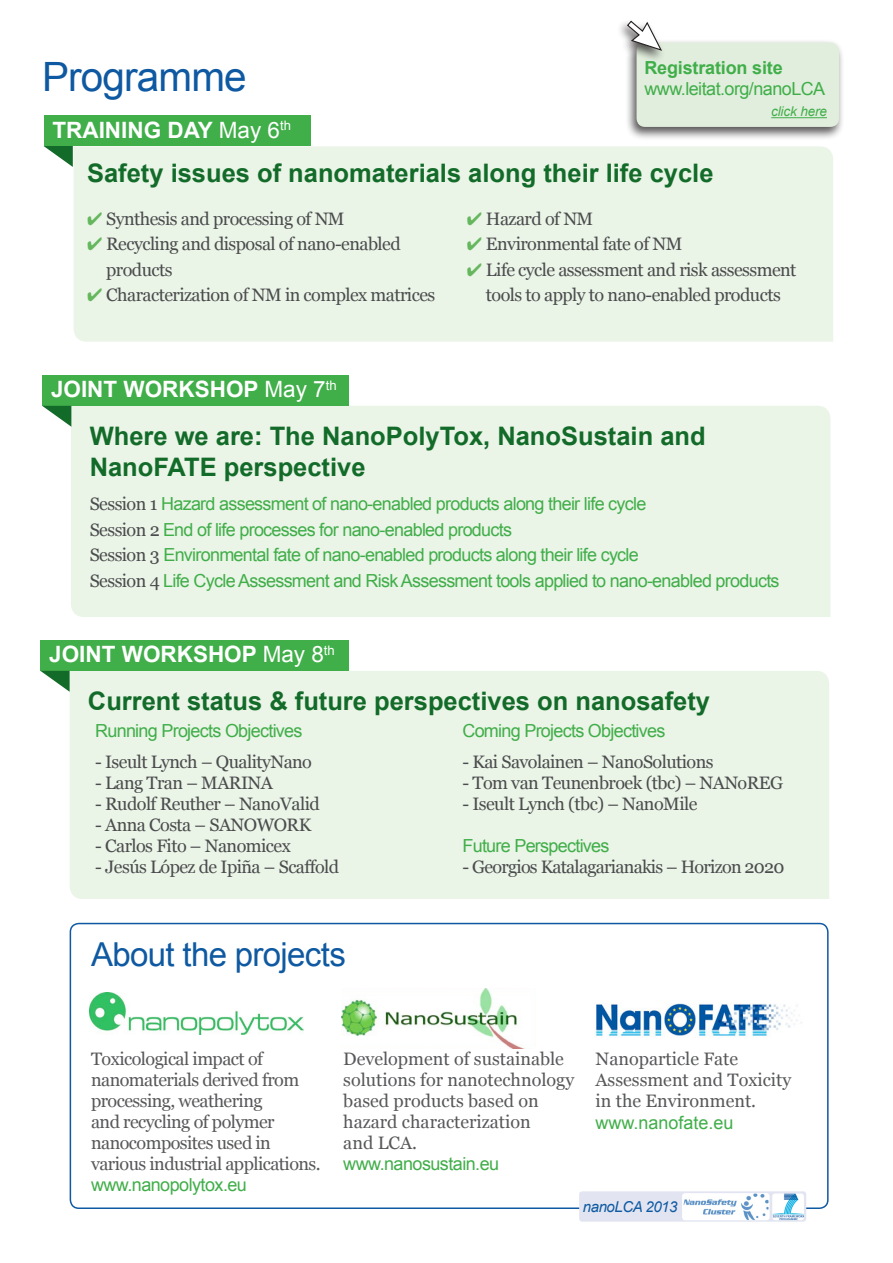
<style>
.page{position:relative;width:893px;height:1263px;background:#fff}
.page>*{position:absolute;margin:0;border:0;box-sizing:border-box;transform-origin:0 0}
.t1{font:40.35px "Arial";letter-spacing:-.02em;color:#0e59a1}
.t2{font:33px "Arial";letter-spacing:-.02em;color:#0e59a1}
.t3{font:700 25.5px/30.6px "Arial";color:#136b29}
.t4{font:700 22.5px "Arial";color:#fff}
.t5{font:18px/25.5px "Georgia";letter-spacing:-.03em;color:#4b4c4d}
.t6{font:18px/25.5px "Arial";letter-spacing:-.04em;color:#40ae49}
.t7{font:18px/21px "Georgia";color:#57585a}
.t8{font:18px/21px "Georgia";letter-spacing:-.03em;color:#57585a}
.t9{font:700 18px "Arial";letter-spacing:-.01em;color:#40ae49}
.t10{font:18px "Arial";color:#40ae49}
.t11{font:italic 15px "Arial";letter-spacing:-.03em;color:#0e59a1}
.t12{font:italic 13.5px "Arial";letter-spacing:-.01em;color:#40ae49}
.s1{font-weight:400}
.s2{color:#65b75d}
.s3{font-family:"Georgia";color:#4b4c4d}
</style>
<div class="page">
<div style="left:70px;top:671px;width:759px;height:228px;background:#eaf4e7"></div>
<div style="left:71px;top:406px;width:759px;height:211px;background:#eaf4e7"></div>
<div style="left:74px;top:146px;width:759px;height:196px;background:#eaf4e7"></div>
<div style="left:42px;top:375px;width:307px;height:31px;background:#40ae49"></div>
<svg style="left:42px;top:406px;width:29px;height:21px"></svg>
<div style="left:40px;top:640px;width:309px;height:31px;background:#40ae49"></div>
<svg style="left:40px;top:671px;width:30px;height:21px"></svg>
<img style="left:90px;top:993px;width:214px;height:41px">
<div style="left:44px;top:116px;width:266px;height:30px;background:#40ae49"></div>
<svg style="left:44px;top:146px;width:29px;height:21px"></svg>
<img style="left:341px;top:989px;width:182px;height:59px">
<img style="left:595px;top:1003px;width:202px;height:35px">
<div style="left:70px;top:923px;width:759px;height:286px;border:2px solid #0e59a1;border-radius:9px"></div>
<div style="left:625px;top:39px;width:219px;height:101px;background:#231f20;opacity:.75"></div>
<div style="left:637px;top:43px;width:202px;height:84px;background:#e1eedd;border-radius:9px"></div>
<div style="left:617px;top:19px;width:49px;height:45px;background:#231f20;opacity:.75"></div>
<svg style="left:626px;top:20px;width:36px;height:31px"></svg>
<hr style="left:771px;top:117px;width:56px;height:1px;background:#40ae49">
<div style="left:579px;top:1191px;width:227px;height:31px;background:#e2e5f1;border-radius:3px"></div>
<svg style="left:682px;top:1193px;width:88px;height:27px"></svg>
<img style="left:684px;top:1193px;width:84px;height:27px">
<img style="left:772px;top:1193px;width:32px;height:27px">
<h1 class="t1" style="left:42px;top:51px;width:206px">Programme</h1>
<p class="t4" style="left:52px;top:115px;width:240px">TRAINING DAY <span class="s1">May 6</span><sup>th</sup></p>
<p class="t9" style="left:644px;top:56px;width:140px">Registration site</p>
<p class="t6" style="left:644px;top:76px;width:182px">www.leitat.org/nanoLCA</p>
<p class="t12" style="left:771px;top:103px;width:57px">click here</p>
<h3 class="t3" style="left:87px;top:159px;width:628px">Safety issues of nanomaterials along their life cycle</h3>
<p class="t5" style="left:87px;top:206px;width:259px"><span class="s2">✔</span> Synthesis and processing of NM</p>
<p class="t5" style="left:106px;top:232px;width:296px;text-indent:-19px"><span class="s2">✔</span> Recycling and disposal of nano-enabled products</p>
<p class="t5" style="left:87px;top:283px;width:350px"><span class="s2">✔</span> Characterization of NM in complex matrices</p>
<p class="t4" style="left:51px;top:375px;width:287px">JOINT WORKSHOP <span class="s1">May 7</span><sup>th</sup></p>
<p class="t5" style="left:467px;top:206px;width:128px"><span class="s2">✔</span> Hazard of NM</p>
<p class="t5" style="left:467px;top:232px;width:217px"><span class="s2">✔</span> Environmental fate of NM</p>
<p class="t5" style="left:467px;top:257px;width:331px;text-align:center"><span class="s2">✔</span> Life cycle assessment and risk assessment tools to apply to nano-enabled products</p>
<h3 class="t3" style="left:90px;top:422px;width:617px">Where we are: The NanoPolyTox, NanoSustain and<br>Nanofate</h3>
<h3 class="t3" style="left:224px;top:452px;width:143px">perspective</h3>
<p class="t6" style="left:90px;top:491px;width:691px"><span class="s3">Session 1</span> Hazard assessment of nano-enabled products along their life cycle<br><span class="s3">Session 2</span> End of life processes for nano-enabled products<br><span class="s3">Session 3</span> Environmental fate of nano-enabled products along their life cycle<br><span class="s3">Session 4</span> Life Cycle Assessment and Risk Assessment tools applied to nano-enabled products</p>
<p class="t4" style="left:49px;top:640px;width:287px">JOINT WORKSHOP <span class="s1">May 8</span><sup>th</sup></p>
<h3 class="t3" style="left:88px;top:687px;width:624px">Current status &amp; future perspectives on nanosafety</h3>
<p class="t6" style="left:95px;top:718px;width:209px">Running Projects Objectives</p>
<p class="t5" style="left:95px;top:749px;width:218px">- Iseult Lynch – QualityNano</p>
<p class="t5" style="left:95px;top:770px;width:179px">- Lang Tran – MARINA</p>
<p class="t5" style="left:95px;top:791px;width:226px">- Rudolf Reuther – NanoValid</p>
<p class="t5" style="left:95px;top:812px;width:217px">- Anna Costa – SANOWORK</p>
<p class="t5" style="left:95px;top:833px;width:197px">- Carlos Fito – Nanomicex</p>
<p class="t5" style="left:95px;top:854px;width:246px">- Jesús López de Ipiña – Scaffold</p>
<h2 class="t2" style="left:91px;top:933px;width:256px">About the projects</h2>
<p class="t6" style="left:462px;top:718px;width:205px">Coming Projects Objectives</p>
<p class="t5" style="left:462px;top:749px;width:253px">- Kai Savolainen – NanoSolutions</p>
<p class="t5" style="left:462px;top:770px;width:322px">- Tom van Teunenbroek (tbc) – Nanoreg</p>
<p class="t5" style="left:462px;top:792px;width:236px">- Iseult Lynch (tbc) – NanoMile</p>
<p class="t6" style="left:462px;top:833px;width:149px">Future Perspectives</p>
<p class="t5" style="left:462px;top:855px;width:324px">- Georgios Katalagarianakis – Horizon 2020</p>
<p class="t8" style="left:91px;top:1048px;width:231px">Toxicological impact of nanomaterials derived from processing, weathering<br>and recycling of polymer nanocomposites used in various industrial applications.</p>
<p class="t6" style="left:91px;top:1172px;width:157px">www.nanopolytox.eu</p>
<p class="t7" style="left:343px;top:1049px;width:232px">Development of sustainable solutions for nanotechnology based products based on hazard characterization<br>and LCA.</p>
<p class="t6" style="left:343px;top:1151px;width:157px">www.nanosustain.eu</p>
<p class="t7" style="left:596px;top:1049px;width:197px">Nanoparticle Fate<br>Assessment and Toxicity in the Environment.</p>
<p class="t10" style="left:596px;top:1110px;width:140px">www.nanofate.eu</p>
<p class="t11" style="left:583px;top:1197px;width:96px">nanoLCA 2013</p>
</div>
